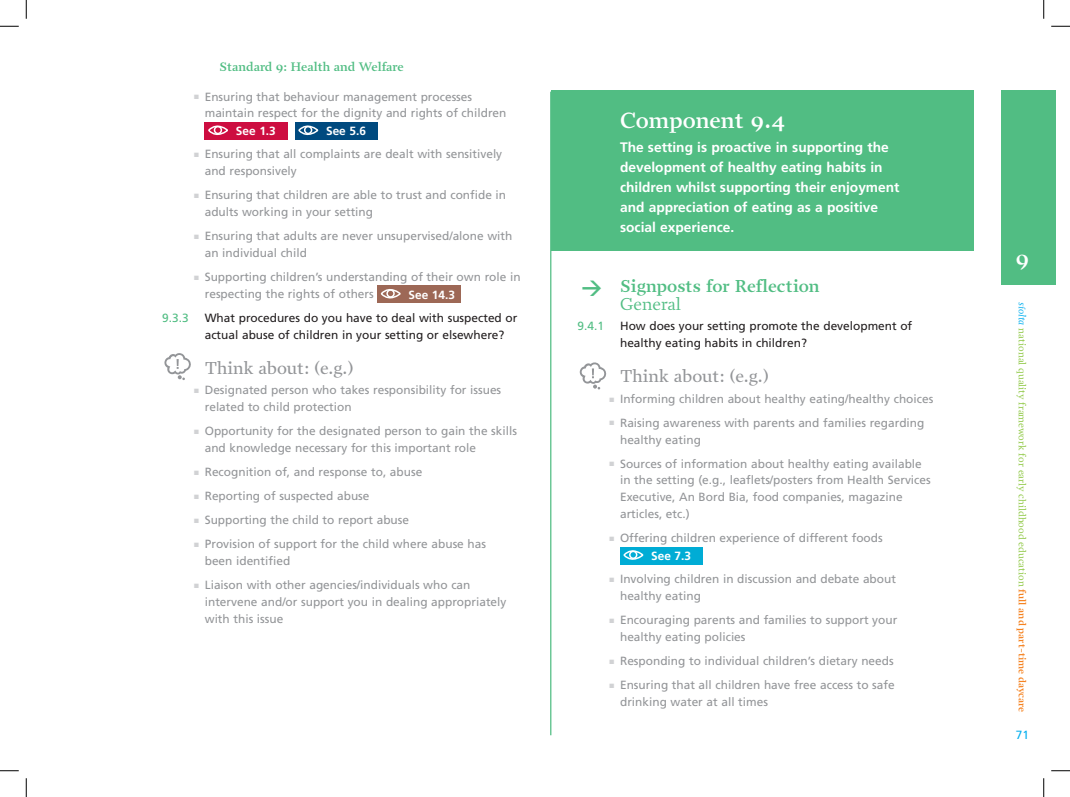
<style>
.page{position:relative;width:1070px;height:797px;background:#fff}
.page>*{position:absolute;margin:0;border:0;box-sizing:border-box;transform-origin:0 0}
.component_heading{font:600 22.5px "Prensa";color:#fff}
.signpost_thin_headin{font:20px "DIN Bold Alternate";color:#51bd83}
.signpost_thin_headin-2{font:17.5px "Prensa";color:#939598}
.signpost_thin_headin-3{font:600 17.5px/17.5px "Prensa";color:#51bd83}
.component{font:700 13.75px/20px "Frutiger";color:#fff}
.signpost_thin_headin-4{font:600 12.5px "Prensa";color:#51bd83}
.think_body{font:11.88px/16.9px "Frutiger";color:#939598}
.signpost_body{font:11.88px/16.9px "Frutiger";color:#231f20}
.t1{font:700 11.88px "Frutiger";color:#fff}
.signpost_body-2{font:11.88px "Frutiger";color:#51bd83}
.think_body-2{font:11.88px "Frutiger";color:#00aeef}
.t2{font:10px "Prensa";color:#8bc63e}
.s1{color:#d1d2d4}
.s2{font-weight:400}
.s3{font-style:italic;color:#00aeef}
.s4{font-weight:600;color:#f58220}
</style>
<div class="page">
<div style="left:1001px;top:90px;width:54px;height:194px;background:#51bd83"></div>
<hr style="left:550px;top:92px;width:1px;height:643px;background:#51bd83">
<div style="left:550px;top:90px;width:423px;height:160px;background:#51bd83"></div>
<div style="left:205px;top:122px;width:26px;height:17px;background:#cd0d40"></div>
<svg style="left:208px;top:125px;width:20px;height:10px"></svg>
<div style="left:231px;top:122px;width:57px;height:17px;background:#cd0d40"></div>
<div style="left:295px;top:122px;width:26px;height:17px;background:#004a7f"></div>
<svg style="left:298px;top:125px;width:21px;height:10px"></svg>
<div style="left:321px;top:122px;width:57px;height:17px;background:#004a7f"></div>
<div style="left:377px;top:286px;width:26px;height:17px;background:#9d6856"></div>
<svg style="left:381px;top:289px;width:20px;height:9px"></svg>
<div style="left:403px;top:286px;width:57px;height:17px;background:#9d6856"></div>
<svg style="left:164px;top:353px;width:27px;height:27px"></svg>
<svg style="left:580px;top:362px;width:26px;height:27px"></svg>
<div style="left:620px;top:547px;width:26px;height:17px;background:#00acd5"></div>
<svg style="left:623px;top:550px;width:21px;height:10px"></svg>
<div style="left:646px;top:547px;width:57px;height:17px;background:#00acd5"></div>
<svg style="left:0;top:25px;width:19px;height:2px"></svg>
<svg style="left:1051px;top:25px;width:18px;height:2px"></svg>
<svg style="left:0;top:770px;width:19px;height:1px"></svg>
<svg style="left:1051px;top:770px;width:18px;height:1px"></svg>
<svg style="left:25px;top:0;width:2px;height:19px"></svg>
<svg style="left:25px;top:778px;width:2px;height:19px"></svg>
<svg style="left:1043px;top:0;width:1px;height:19px"></svg>
<svg style="left:1043px;top:778px;width:1px;height:19px"></svg>
<p class="signpost_thin_headin-4" style="left:219px;top:59px;width:186px">Standard 9: Health and Welfare</p>
<p class="think_body" style="left:205px;top:88px;width:303px;text-indent:-11px"><span class="s1">■</span> Ensuring that behaviour management processes maintain respect for the dignity and rights of children</p>
<p class="t1" style="left:236px;top:124px;width:41px">See 1.3</p>
<p class="t1" style="left:326px;top:124px;width:41px">See 5.6</p>
<p class="think_body" style="left:205px;top:146px;width:299px;text-indent:-11px"><span class="s1">■</span> Ensuring that all complaints are dealt with sensitively and responsively</p>
<p class="think_body" style="left:205px;top:186px;width:303px;text-indent:-11px"><span class="s1">■</span> Ensuring that children are able to trust and confide in adults working in your setting</p>
<p class="think_body" style="left:205px;top:227px;width:309px;text-indent:-11px"><span class="s1">■</span> Ensuring that adults are never unsupervised/alone with an individual child</p>
<p class="think_body" style="left:205px;top:268px;width:317px;text-indent:-11px"><span class="s1">■</span> Supporting children’s understanding of their own role in respecting the rights of others</p>
<p class="t1" style="left:408px;top:288px;width:48px">See 14.3</p>
<p class="signpost_body-2" style="left:162px;top:310px;width:28px">9.3.3</p>
<p class="signpost_body" style="left:205px;top:309px;width:314px">What procedures do you have to deal with suspected or actual abuse of children in your setting or elsewhere?</p>
<p class="signpost_thin_headin-2" style="left:205px;top:357px;width:150px">Think about: (e.g.)</p>
<p class="think_body" style="left:205px;top:381px;width:298px;text-indent:-11px"><span class="s1">■</span> Designated person who takes responsibility for issues related to child protection</p>
<p class="think_body" style="left:205px;top:422px;width:314px;text-indent:-11px"><span class="s1">■</span> Opportunity for the designated person to gain the skills and knowledge necessary for this important role</p>
<p class="think_body" style="left:194px;top:463px;width:230px"><span class="s1">■</span> Recognition of, and response to, abuse</p>
<p class="think_body" style="left:194px;top:487px;width:177px"><span class="s1">■</span> Reporting of suspected abuse</p>
<p class="think_body" style="left:194px;top:511px;width:216px"><span class="s1">■</span> Supporting the child to report abuse</p>
<p class="think_body" style="left:205px;top:535px;width:283px;text-indent:-11px"><span class="s1">■</span> Provision of support for the child where abuse has been identified</p>
<p class="think_body" style="left:205px;top:576px;width:303px;text-indent:-11px"><span class="s1">■</span> Liaison with other agencies/individuals who can intervene and/or support you in dealing appropriately with this issue</p>
<p class="signpost_thin_headin" style="left:606px;top:278px;width:22px;rotate:90deg">&gt;</p>
<p class="component_heading" style="left:620px;top:107px;width:167px">Component 9.4</p>
<p class="component" style="left:620px;top:137px;width:281px">The setting is proactive in supporting the development of healthy eating habits in children whilst supporting their enjoyment and appreciation of eating as a positive social experience.</p>
<p class="signpost_thin_headin-3" style="left:620px;top:277px;width:201px">Signposts for Reflection<br><span class="s2">General</span></p>
<p class="signpost_body-2" style="left:577px;top:319px;width:28px">9.4.1</p>
<p class="signpost_body" style="left:620px;top:317px;width:293px">How does your setting promote the development of healthy eating habits in children?</p>
<p class="signpost_thin_headin-2" style="left:620px;top:366px;width:150px">Think about: (e.g.)</p>
<p class="think_body" style="left:609px;top:390px;width:325px"><span class="s1">■</span> Informing children about healthy eating/healthy choices</p>
<p class="think_body" style="left:620px;top:414px;width:306px;text-indent:-11px"><span class="s1">■</span> Raising awareness with parents and families regarding healthy eating</p>
<p class="think_body" style="left:620px;top:455px;width:312px;text-indent:-11px"><span class="s1">■</span> Sources of information about healthy eating available in the setting (e.g., leaflets/posters from Health Services Executive, An Bord Bia, food companies, magazine articles, etc.)</p>
<p class="think_body" style="left:609px;top:529px;width:275px"><span class="s1">■</span> Offering children experience of different foods</p>
<p class="t1" style="left:651px;top:549px;width:41px">See 7.3</p>
<p class="think_body" style="left:620px;top:570px;width:277px;text-indent:-11px"><span class="s1">■</span> Involving children in discussion and debate about healthy eating</p>
<p class="think_body" style="left:620px;top:611px;width:279px;text-indent:-11px"><span class="s1">■</span> Encouraging parents and families to support your healthy eating policies</p>
<p class="think_body" style="left:609px;top:652px;width:286px"><span class="s1">■</span> Responding to individual children’s dietary needs</p>
<p class="think_body" style="left:620px;top:676px;width:276px;text-indent:-11px"><span class="s1">■</span> Ensuring that all children have free access to safe drinking water at all times</p>
<p class="component_heading" style="left:1015px;top:245px;width:15px">9</p>
<p class="t2" style="left:1027px;top:302px;width:412px;rotate:90deg"><span class="s3">síolta</span> national quality framework for early childhood education <span class="s4">full and part-time daycare</span></p>
<p class="think_body-2" style="left:1015px;top:727px;width:15px">71</p>
</div>
